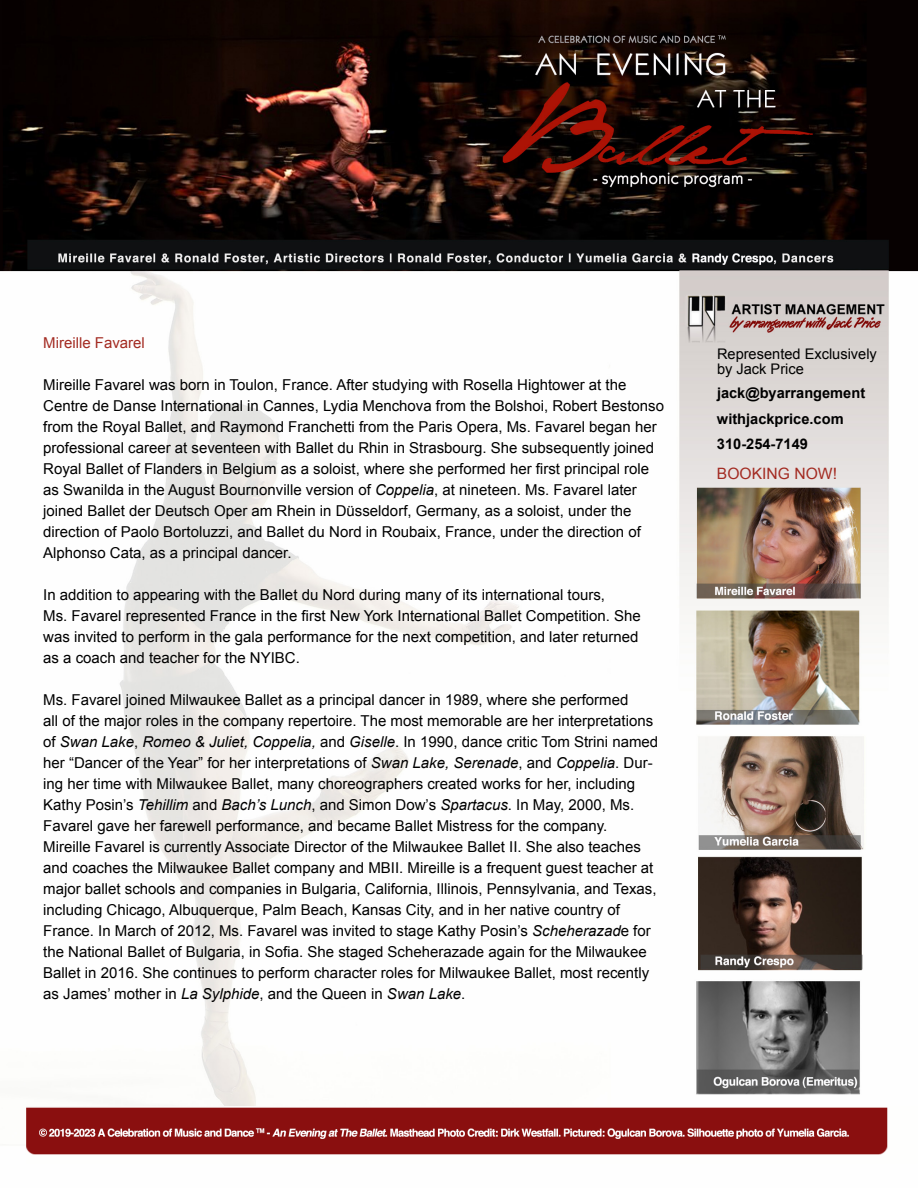
<style>
.page{position:relative;width:918px;height:1188px;background:#fff}
.page>*{position:absolute;margin:0;border:0;box-sizing:border-box;transform-origin:0 0}
.t1{font:15.6px "Arial";color:#a32b22}
.t2{font:15px/21px "Arial";color:#000}
.t3{font:15px "Arial";color:#a32b22}
.t4{font:700 14.55px/25.5px "Arial";color:#000}
.t5{font:14.55px/15px "Arial";color:#000}
.s1{font-style:italic}
</style>
<div class="page">
<img style="left:0;top:0;width:918px;height:1150px">
<img style="left:27px;top:1106px;width:891px;height:49px">
<p class="t3" style="left:43px;top:332px;width:103px">Mireille Favarel</p>
<p class="t2" style="left:43px;top:374px;width:622px">Mireille Favarel was born in Toulon, France. After studying with Rosella Hightower at the Centre de Danse International in Cannes, Lydia Menchova from the Bolshoi, Robert Bestonso from the Royal Ballet, and Raymond Franchetti from the Paris Opera, Ms. Favarel began her professional career at seventeen with Ballet du Rhin in Strasbourg. She subsequently joined Royal Ballet of Flanders in Belgium as a soloist, where she performed her first principal role as Swanilda in the August Bournonville version of <span class="s1">Coppelia</span>, at nineteen. Ms. Favarel later joined Ballet der Deutsch Oper am Rhein in Düsseldorf, Germany, as a soloist, under the direction of Paolo Bortoluzzi, and Ballet du Nord in Roubaix, France, under the direction of Alphonso Cata, as a principal dancer.</p>
<p class="t2" style="left:43px;top:584px;width:599px">In addition to appearing with the Ballet du Nord during many of its international tours,<br>Ms. Favarel represented France in the first New York International Ballet Competition. She was invited to perform in the gala performance for the next competition, and later returned as a coach and teacher for the NYIBC.</p>
<p class="t2" style="left:43px;top:689px;width:617px">Ms. Favarel joined Milwaukee Ballet as a principal dancer in 1989, where she performed<br>all of the major roles in the company repertoire. The most memorable are her interpretations of <span class="s1">Swan Lake</span>, <span class="s1">Romeo &amp; Juliet, Coppelia,</span> and <span class="s1">Giselle</span>. In 1990, dance critic Tom Strini named her “Dancer of the Year” for her interpretations of <span class="s1">Swan Lake, Serenade</span>, and <span class="s1">Coppelia</span>. Dur&shy;ing her time with Milwaukee Ballet, many choreographers created works for her, including Kathy Posin’s <span class="s1">Tehillim</span> and <span class="s1">Bach’s Lunch</span>, and Simon Dow’s <span class="s1">Spartacus</span>. In May, 2000, Ms.<br>Favarel gave her farewell performance, and became Ballet Mistress for the company.<br>Mireille Favarel is currently Associate Director of the Milwaukee Ballet II. She also teaches and coaches the Milwaukee Ballet company and MBII. Mireille is a frequent guest teacher at major ballet schools and companies in Bulgaria, California, Illinois, Pennsylvania, and Texas, including Chicago, Albuquerque, Palm Beach, Kansas City, and in her native country of France. In March of 2012, Ms. Favarel was invited to stage Kathy Posin’s <span class="s1">Scheherazad</span>e for the National Ballet of Bulgaria, in Sofia. She staged Scheherazade again for the Milwaukee Ballet in 2016. She continues to perform character roles for Milwaukee Ballet, most recently as James’ mother in <span class="s1">La Sylphide</span>, and the Queen in <span class="s1">Swan Lake</span>.</p>
<p class="t5" style="left:717px;top:347px;width:161px">Represented Exclusively by Jack Price</p>
<p class="t4" style="left:717px;top:381px;width:150px">jack@byarrangement withjackprice.com<br>310-254-7149</p>
<p class="t1" style="left:717px;top:464px;width:122px">BOOKING NOW!</p>
</div>
